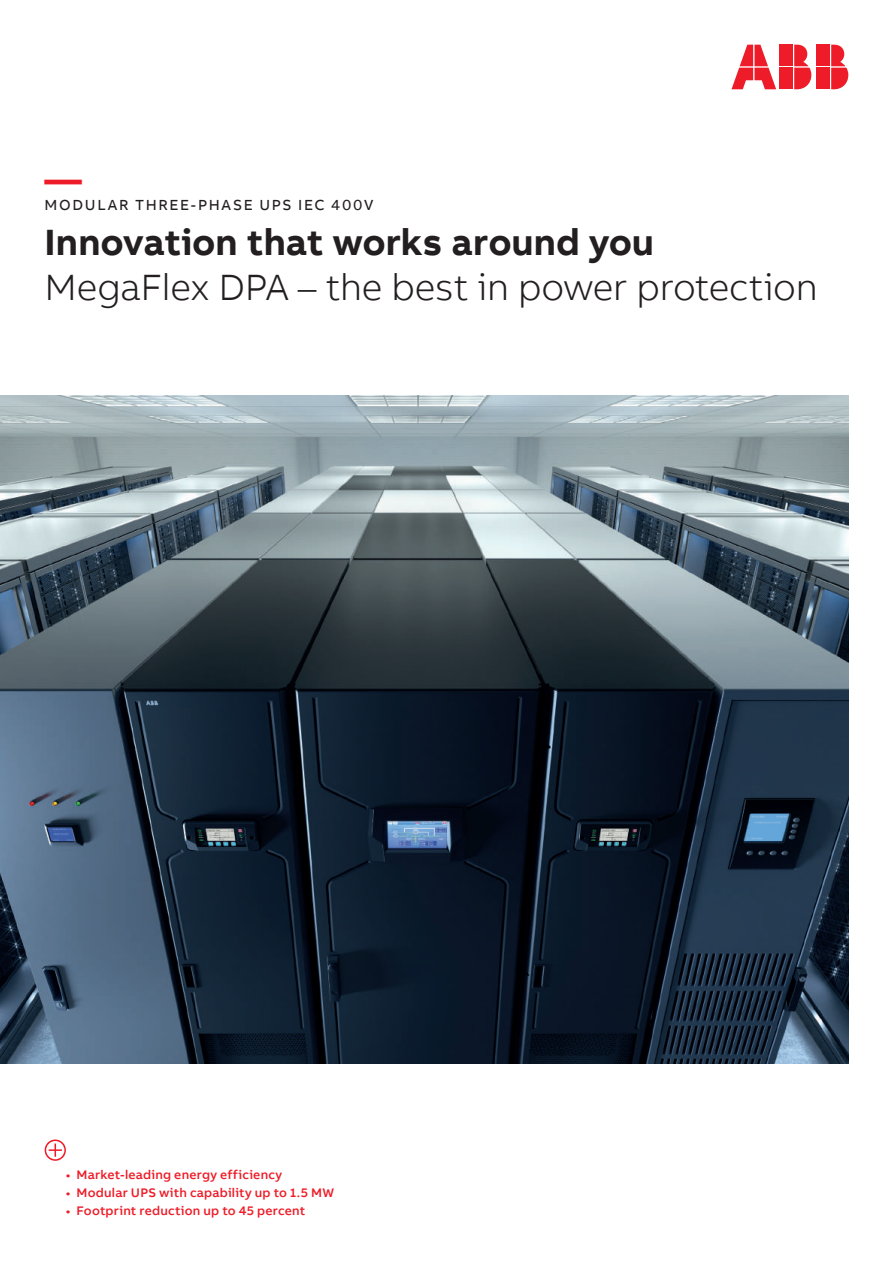
<style>
.page{position:relative;width:893px;height:1263px;background:#fff}
.page>*{position:absolute;margin:0;border:0;box-sizing:border-box;transform-origin:0 0}
.t1{font:300 37.5px "AB Bvoice";letter-spacing:-.01em;color:#231f20}
.t2{font:700 37.5px "AB Bvoice";color:#231f20}
.t3{font:700 37.5px "AB Bvoice";color:#ee1c28}
.t4{font:15px "AB Bvoice";letter-spacing:.11em;color:#231f20}
.t5{font:500 12.75px "AB Bvoice";letter-spacing:.015em;color:#ee1c28}
</style>
<div class="page">
<img style="left:0;top:396px;width:848px;height:668px">
<svg style="left:45px;top:1139px;width:21px;height:22px"></svg>
<div style="left:817px;top:45px;width:13px;height:21px;background:#ee1c28"></div>
<div style="left:817px;top:68px;width:13px;height:21px;background:#ee1c28"></div>
<svg style="left:831px;top:45px;width:17px;height:44px"></svg>
<svg style="left:731px;top:45px;width:45px;height:44px"></svg>
<div style="left:780px;top:45px;width:13px;height:21px;background:#ee1c28"></div>
<div style="left:780px;top:68px;width:13px;height:21px;background:#ee1c28"></div>
<svg style="left:794px;top:45px;width:17px;height:44px"></svg>
<h1 class="t3" style="left:45px;top:155px;width:39px">—</h1>
<p class="t4" style="left:45px;top:196px;width:330px">MODULAR THREE-PHASE UPS IEC 400V</p>
<h1 class="t2" style="left:45px;top:218px;width:611px">Innovation that works around you</h1>
<h1 class="t1" style="left:45px;top:265px;width:775px">MegaFlex DPA – the best in power protection</h1>
<p class="t5" style="left:66px;top:1166px;width:218px">• Market-leading energy efficiency</p>
<p class="t5" style="left:66px;top:1184px;width:270px">• Modular UPS with capability up to 1.5 MW</p>
<p class="t5" style="left:66px;top:1202px;width:241px">• Footprint reduction up to 45 percent</p>
</div>
